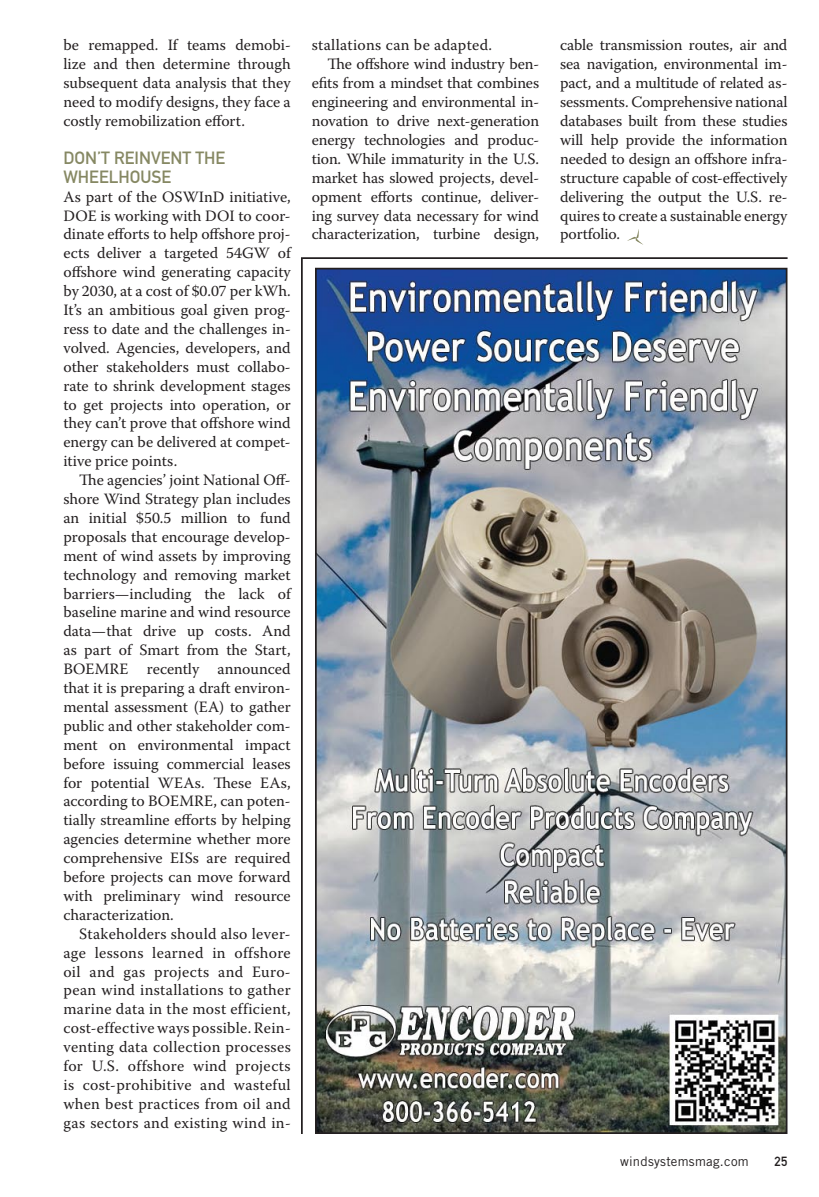
<style>
.page{position:relative;width:819px;height:1197px;background:#fff}
.page>*{position:absolute;margin:0;border:0;box-sizing:border-box;transform-origin:0 0}
.t1{font:17.5px/18.9px "DIN Mittelschrift Alternate";color:#868863}
.t2{font:15.75px/18.9px "Warnock Pro";letter-spacing:-.005em;color:#231f20;text-align:justify}
.t3{font:15.75px "Warnock Pro";letter-spacing:.02em;color:#231f20}
.t4{font:13.12px "Trade Gothic";letter-spacing:.02em;color:#231f20}
.t5{font:13.12px "DIN Mittelschrift Alternate";color:#231f20}
</style>
<div class="page">
<svg style="left:627px;top:229px;width:16px;height:16px"></svg>
<svg style="left:301px;top:257px;width:487px;height:877px"></svg>
<img style="left:318px;top:271px;width:467px;height:860px">
<p class="t2" style="left:63px;top:36px;width:229px">be remapped. If teams demobi&shy;lize and then determine through subsequent data analysis that they need to modify designs, they face a costly remobilization effort.</p>
<p class="t1" style="left:63px;top:148px;width:163px">DON’T REINVENT THE<br>WHEELHOUSE</p>
<p class="t2" style="left:63px;top:187px;width:229px">As part of the OSWInD initiative, DOE is working with DOI to coor&shy;dinate efforts to help offshore proj&shy;ects deliver a targeted 54GW of offshore wind generating capacity by 2030, at a cost of $0.07 per kWh.<br>It’s an ambitious goal given prog&shy;ress to date and the challenges in&shy;volved. Agencies, developers, and other stakeholders must collabo&shy;rate to shrink development stages to get projects into operation, or they can’t prove that offshore wind energy can be delivered at compet&shy;itive price points.</p>
<p class="t2" style="left:63px;top:470px;width:229px;text-indent:16px">The agencies’ joint National Off&shy;shore Wind Strategy plan includes an initial $50.5 million to fund proposals that encourage develop&shy;ment of wind assets by improving technology and removing market barriers—including the lack of baseline marine and wind resource data—that drive up costs. And as part of Smart from the Start, BOEMRE recently announced that it is preparing a draft environ&shy;mental assessment (EA) to gather public and other stakeholder com&shy;ment on environmental impact before issuing commercial leases for potential WEAs. These EAs, according to BOEMRE, can poten&shy;tially streamline efforts by helping agencies determine whether more comprehensive EISs are required before projects can move forward with preliminary wind resource characterization.</p>
<p class="t2" style="left:63px;top:924px;width:229px;text-indent:16px">Stakeholders should also lever&shy;age lessons learned in offshore oil and gas projects and Euro&shy;pean wind installations to gather marine data in the most efficient, cost-effective ways possible. Rein&shy;venting data collection processes for U.S. offshore wind projects is cost-prohibitive and wasteful when best practices from oil and gas sectors and existing wind in-</p>
<p class="t3" style="left:312px;top:36px;width:182px">stallations can be adapted.</p>
<p class="t2" style="left:328px;top:54px;width:213px">The offshore wind industry ben-</p>
<p class="t2" style="left:312px;top:73px;width:229px">efits from a mindset that combines</p>
<p class="t2" style="left:312px;top:92px;width:229px">engineering and environmental in-</p>
<p class="t2" style="left:312px;top:111px;width:229px">novation to drive next-generation</p>
<p class="t2" style="left:312px;top:130px;width:229px">energy technologies and produc-</p>
<p class="t2" style="left:312px;top:149px;width:229px">tion. While immaturity in the U.S.</p>
<p class="t2" style="left:312px;top:168px;width:229px">market has slowed projects, devel-</p>
<p class="t2" style="left:312px;top:187px;width:229px">opment efforts continue, deliver-</p>
<p class="t2" style="left:312px;top:206px;width:229px">ing survey data necessary for wind</p>
<p class="t2" style="left:312px;top:225px;width:229px">characterization, turbine design,</p>
<p class="t2" style="left:560px;top:36px;width:229px">cable transmission routes, air and sea navigation, environmental im&shy;pact, and a multitude of related as&shy;sessments. Comprehensive national databases built from these studies will help provide the information needed to design an offshore infra&shy;structure capable of cost-effectively delivering the output the U.S. re&shy;quires to create a sustainable energy portfolio.</p>
<p class="t4" style="left:620px;top:1153px;width:130px">windsystemsmag.com</p>
<p class="t5" style="left:775px;top:1153px;width:14px">25</p>
</div>
